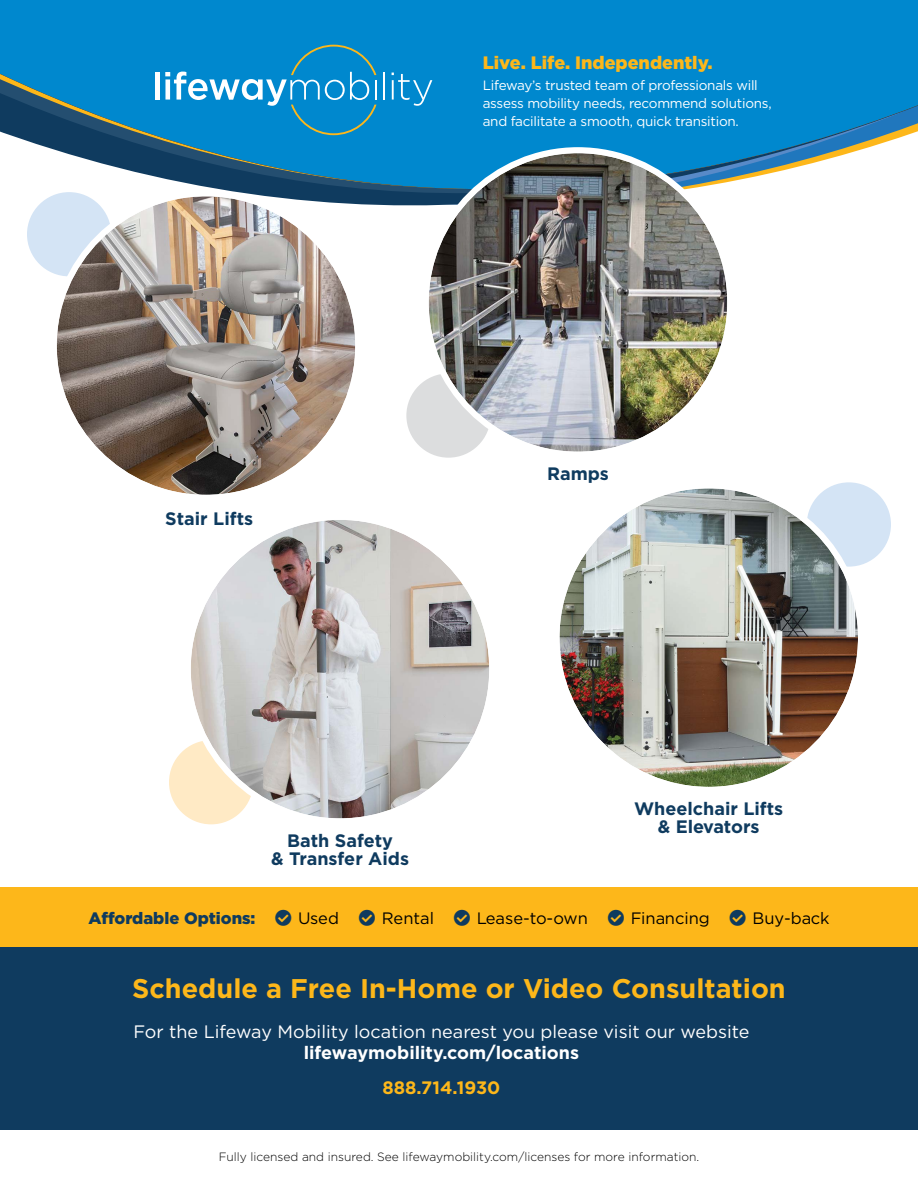
<style>
.page{position:relative;width:918px;height:1188px;background:#fff}
.page>*{position:absolute;margin:0;border:0;box-sizing:border-box;transform-origin:0 0}
.t1{font:700 27px "Gotham";color:#fdb71a}
.t2{font:700 18px/18px "Gotham";color:#0f3b5f;text-align:center}
.t3{font:18px "Gotham";color:#fff}
.t4{font:700 18px "Gotham";color:#fff}
.t5{font:900 18px "Gotham";color:#fdb71a}
.t6{font:700 18px "Gotham";color:#fdb71a}
.t7{font:16.5px "Gotham";color:#000}
.t8{font:13.5px/18px "Gotham";letter-spacing:-.02em;color:#fff}
.t9{font:300 12px "Gotham";color:#000}
.s1{font-weight:900;color:#0f3b5f}
.s2{color:#0f3b5f}
</style>
<div class="page">
<div style="left:0;top:0;width:918px;height:74px;background:#0088ce"></div>
<svg style="left:33px;top:196px;width:432px;height:16px"></svg>
<svg style="left:54px;top:190px;width:417px;height:6px"></svg>
<svg style="left:0;top:74px;width:918px;height:116px;background:#2f8ebf"></svg>
<div style="left:155px;top:72px;width:5px;height:28px;background:#fff"></div>
<hr style="left:375px;top:80px;width:2px;height:20px;background:#fff">
<hr style="left:383px;top:72px;width:2px;height:28px;background:#fff">
<svg style="left:392px;top:73px;width:40px;height:33px"></svg>
<svg style="left:165px;top:45px;width:211px;height:90px;background:#1b93ce"></svg>
<div style="left:0;top:947px;width:918px;height:183px;background:#0f3b5f"></div>
<div style="left:0;top:887px;width:918px;height:60px;background:#fdb71a"></div>
<div style="left:27px;top:192px;width:84px;height:84px;background:#d4e4f5;border-radius:50%"></div>
<div style="left:406px;top:373px;width:85px;height:85px;background:#dcddde;border-radius:50%"></div>
<div style="left:169px;top:740px;width:84px;height:84px;background:#ffeac5;border-radius:50%"></div>
<div style="left:807px;top:482px;width:84px;height:85px;background:#d4e4f5;border-radius:50%"></div>
<div style="left:556px;top:485px;width:305px;height:305px;background:#fff;border-radius:50%"></div>
<img style="left:560px;top:488px;width:298px;height:299px;border-radius:149px">
<div style="left:188px;top:517px;width:304px;height:304px;background:#fff;border-radius:50%"></div>
<img style="left:191px;top:520px;width:298px;height:298px;border-radius:149px">
<div style="left:54px;top:193px;width:304px;height:305px;background:#fff;border-radius:50%"></div>
<img style="left:57px;top:196px;width:298px;height:299px;border-radius:149px">
<div style="left:426px;top:150px;width:304px;height:305px;background:#fff;border-radius:50%"></div>
<img style="left:429px;top:153px;width:298px;height:299px;border-radius:149px">
<h2 class="t5" style="left:483px;top:50px;width:231px">Live. Life. Independently.</h2>
<p class="t8" style="left:483px;top:76px;width:290px">Lifeway’s trusted team of professionals will assess mobility needs, recommend solutions, and facilitate a smooth, quick transition.</p>
<h2 class="t2" style="left:165px;top:509px;width:89px">Stair Lifts</h2>
<h2 class="t2" style="left:271px;top:831px;width:139px">Bath Safety<br>&amp; Transfer Aids</h2>
<h2 class="t2" style="left:547px;top:464px;width:63px">Ramps</h2>
<h2 class="t2" style="left:634px;top:800px;width:151px">Wheelchair Lifts &amp; Elevators</h2>
<p class="t7" style="left:89px;top:908px;width:742px"><span class="s1">Affordable Options:</span> <span class="s2">●</span> Used <span class="s2">●</span> Rental <span class="s2">●</span> Lease-to-own <span class="s2">●</span> Financing <span class="s2">●</span> Buy-back</p>
<h1 class="t1" style="left:132px;top:971px;width:655px">Schedule a Free In-Home or Video Consultation</h1>
<h2 class="t3" style="left:133px;top:1020px;width:618px">For the Lifeway Mobility location nearest you please visit our website</h2>
<h2 class="t4" style="left:304px;top:1041px;width:277px">lifewaymobility.com/locations</h2>
<h2 class="t6" style="left:382px;top:1076px;width:120px">888.714.1930</h2>
<p class="t9" style="left:219px;top:1149px;width:482px">Fully licensed and insured. See lifewaymobility.com/licenses for more information.</p>
</div>
